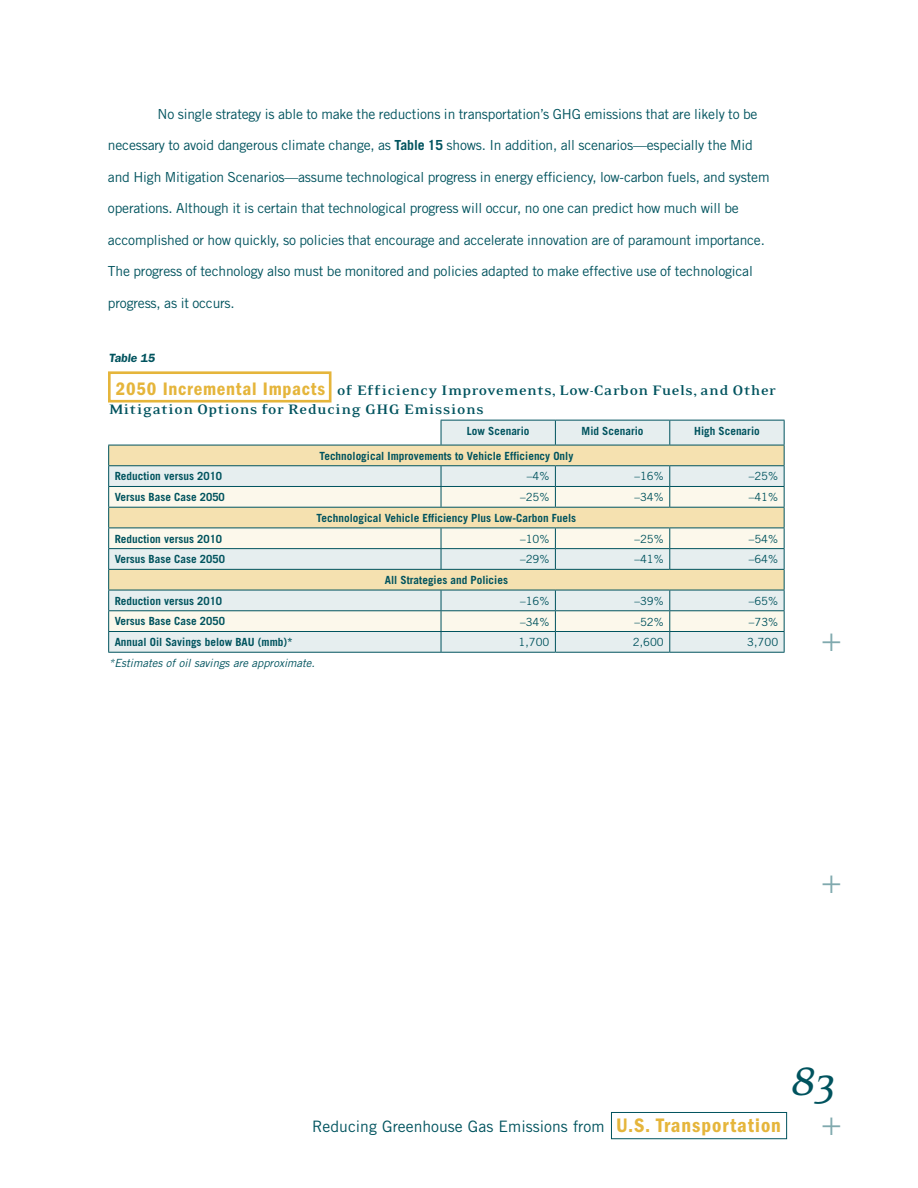
<style>
.page{position:relative;width:918px;height:1188px;background:#fff}
.page>*{position:absolute;margin:0;border:0;box-sizing:border-box;transform-origin:0 0}
.t1{font:italic 45px "Eidetic Serif";color:#00535e}
.t2{font:300 expanded 30px "Akzidenz Grotesk BE";color:#80a9ae}
.t3{font:700 15.75px/19.5px "Eidetic Serif";letter-spacing:.01em;color:#00535e;scale:1.1 1}
.t4{font:15.75px "Trade Gothic";color:#00535e}
.t5{font:13.8px "Trade Gothic";letter-spacing:-.015em;color:#00535e}
.t6{font:600 12px "ITC Franklin Gothic Std";color:#00535e}
.t7{font:700 11.25px "Trade Gothic";color:#00535e}
.t8{font:11.25px "Trade Gothic";color:#00535e}
.t9{font:italic 11.25px "Trade Gothic";color:#00535e}
.s1{font-weight:700}
.s2{font-family:"ITC Franklin Gothic Std Dm Cd";font-weight:400;font-size:18.75px;color:#e5b53b}
.s3{font-family:"ITC Franklin Gothic Std Dm Cd";font-size:20.25px;color:#e5b53b}
</style>
<div class="page">
<div style="left:611px;top:1112px;width:176px;height:27px;border:1px solid #00535e"></div>
<svg style="left:109px;top:420px;width:675px;height:232px;fill:#e6eeef"></svg>
<svg style="left:109px;top:446px;width:675px;height:40px;background:#ebe6cf"></svg>
<svg style="left:109px;top:487px;width:675px;height:144px;background:#efecd9"></svg>
<hr style="left:441px;top:420px;width:114px;height:1px;background:#00535e">
<svg style="left:441px;top:421px;width:1px;height:24px"></svg>
<hr style="left:555px;top:420px;width:115px;height:1px;background:#00535e">
<svg style="left:555px;top:421px;width:1px;height:24px"></svg>
<hr style="left:670px;top:420px;width:115px;height:1px;background:#00535e">
<svg style="left:669px;top:421px;width:1px;height:24px"></svg>
<hr style="left:108px;top:445px;width:333px;height:1px;background:#00535e">
<hr style="left:441px;top:445px;width:114px;height:1px;background:#00535e">
<hr style="left:555px;top:445px;width:115px;height:1px;background:#00535e">
<hr style="left:670px;top:445px;width:115px;height:1px;background:#00535e">
<hr style="left:108px;top:465px;width:333px;height:1px;background:#00535e">
<hr style="left:441px;top:465px;width:114px;height:1px;background:#00535e">
<hr style="left:555px;top:465px;width:115px;height:1px;background:#00535e">
<hr style="left:670px;top:465px;width:115px;height:1px;background:#00535e">
<hr style="left:108px;top:486px;width:333px;height:1px;background:#00535e">
<hr style="left:441px;top:486px;width:114px;height:1px;background:#00535e">
<svg style="left:441px;top:466px;width:1px;height:41px"></svg>
<hr style="left:555px;top:486px;width:115px;height:1px;background:#00535e">
<svg style="left:555px;top:466px;width:1px;height:41px"></svg>
<hr style="left:670px;top:486px;width:115px;height:1px;background:#00535e">
<svg style="left:669px;top:466px;width:1px;height:41px"></svg>
<hr style="left:108px;top:507px;width:333px;height:1px;background:#00535e">
<hr style="left:441px;top:507px;width:114px;height:1px;background:#00535e">
<hr style="left:555px;top:507px;width:115px;height:1px;background:#00535e">
<hr style="left:670px;top:507px;width:115px;height:1px;background:#00535e">
<hr style="left:108px;top:528px;width:333px;height:1px;background:#00535e">
<hr style="left:441px;top:528px;width:114px;height:1px;background:#00535e">
<hr style="left:555px;top:528px;width:115px;height:1px;background:#00535e">
<hr style="left:670px;top:528px;width:115px;height:1px;background:#00535e">
<hr style="left:108px;top:548px;width:333px;height:1px;background:#00535e">
<hr style="left:441px;top:548px;width:114px;height:1px;background:#00535e">
<svg style="left:441px;top:528px;width:1px;height:41px"></svg>
<hr style="left:555px;top:548px;width:115px;height:1px;background:#00535e">
<svg style="left:555px;top:528px;width:1px;height:41px"></svg>
<hr style="left:670px;top:548px;width:115px;height:1px;background:#00535e">
<svg style="left:669px;top:528px;width:1px;height:41px"></svg>
<hr style="left:108px;top:569px;width:333px;height:1px;background:#00535e">
<hr style="left:441px;top:569px;width:114px;height:1px;background:#00535e">
<hr style="left:555px;top:569px;width:115px;height:1px;background:#00535e">
<hr style="left:670px;top:569px;width:115px;height:1px;background:#00535e">
<hr style="left:108px;top:590px;width:333px;height:1px;background:#00535e">
<hr style="left:441px;top:590px;width:114px;height:1px;background:#00535e">
<hr style="left:555px;top:590px;width:115px;height:1px;background:#00535e">
<hr style="left:670px;top:590px;width:115px;height:1px;background:#00535e">
<hr style="left:108px;top:610px;width:333px;height:1px;background:#00535e">
<hr style="left:441px;top:610px;width:114px;height:1px;background:#00535e">
<hr style="left:555px;top:610px;width:115px;height:1px;background:#00535e">
<hr style="left:670px;top:610px;width:115px;height:1px;background:#00535e">
<hr style="left:108px;top:631px;width:333px;height:1px;background:#00535e">
<svg style="left:108px;top:445px;width:1px;height:207px"></svg>
<hr style="left:441px;top:631px;width:114px;height:1px;background:#00535e">
<svg style="left:441px;top:590px;width:1px;height:62px"></svg>
<hr style="left:555px;top:631px;width:115px;height:1px;background:#00535e">
<svg style="left:555px;top:590px;width:1px;height:62px"></svg>
<hr style="left:670px;top:631px;width:115px;height:1px;background:#00535e">
<svg style="left:669px;top:590px;width:1px;height:62px"></svg>
<svg style="left:784px;top:421px;width:1px;height:231px"></svg>
<hr style="left:108px;top:652px;width:333px;height:1px;background:#00535e">
<hr style="left:441px;top:652px;width:114px;height:1px;background:#00535e">
<hr style="left:555px;top:652px;width:115px;height:1px;background:#00535e">
<hr style="left:670px;top:652px;width:115px;height:1px;background:#00535e">
<div style="left:108px;top:371px;width:224px;height:32px;border:3px solid #e5b53b"></div>
<p class="t5" style="left:158px;top:106px;width:602px">No single strategy is able to make the reductions in transportation’s GHG emissions that are likely to be</p>
<p class="t5" style="left:108px;top:137px;width:647px">necessary to avoid dangerous climate change, as <span class="s1">Table 15</span> shows. In addition, all scenarios—especially the Mid</p>
<p class="t5" style="left:108px;top:169px;width:663px">and High Mitigation Scenarios—assume technological progress in energy efficiency, low-carbon fuels, and system</p>
<p class="t5" style="left:108px;top:200px;width:632px">operations. Although it is certain that technological progress will occur, no one can predict how much will be</p>
<p class="t5" style="left:108px;top:232px;width:658px">accomplished or how quickly, so policies that encourage and accelerate innovation are of paramount importance.</p>
<p class="t5" style="left:108px;top:263px;width:646px">The progress of technology also must be monitored and policies adapted to make effective use of technological</p>
<p class="t5" style="left:108px;top:294px;width:128px">progress, as it occurs.</p>
<p class="t6" style="left:109px;top:350px;width:50px">Table 15</p>
<p class="t3" style="left:109px;top:380px;width:608px;text-indent:7px"><span class="s2">2050 Incremental Impacts</span> of Efficiency Improvements, Low-Carbon Fuels, and Other<br>Mitigation Options for Reducing GHG Emissions</p>
<p class="t7" style="left:467px;top:424px;width:64px">Low Scenario</p>
<p class="t7" style="left:582px;top:424px;width:63px">Mid Scenario</p>
<p class="t7" style="left:694px;top:424px;width:67px">High Scenario</p>
<p class="t7" style="left:319px;top:449px;width:255px">Technological Improvements to Vehicle Efficiency Only</p>
<p class="t7" style="left:115px;top:470px;width:109px">Reduction versus 2010</p>
<p class="t8" style="left:527px;top:470px;width:24px">–4%</p>
<p class="t8" style="left:634px;top:470px;width:31px">–16%</p>
<p class="t8" style="left:749px;top:470px;width:31px">–25%</p>
<p class="t7" style="left:115px;top:490px;width:112px">Versus Base Case 2050</p>
<p class="t8" style="left:520px;top:490px;width:31px">–25%</p>
<p class="t8" style="left:634px;top:490px;width:31px">–34%</p>
<p class="t8" style="left:749px;top:490px;width:31px">–41%</p>
<p class="t7" style="left:317px;top:511px;width:261px">Technological Vehicle Efficiency Plus Low-Carbon Fuels</p>
<p class="t7" style="left:115px;top:532px;width:109px">Reduction versus 2010</p>
<p class="t8" style="left:520px;top:532px;width:31px">–10%</p>
<p class="t8" style="left:634px;top:532px;width:31px">–25%</p>
<p class="t8" style="left:749px;top:532px;width:31px">–54%</p>
<p class="t7" style="left:115px;top:552px;width:112px">Versus Base Case 2050</p>
<p class="t8" style="left:520px;top:553px;width:31px">–29%</p>
<p class="t8" style="left:634px;top:553px;width:31px">–41%</p>
<p class="t8" style="left:749px;top:553px;width:31px">–64%</p>
<p class="t7" style="left:385px;top:573px;width:125px">All Strategies and Policies</p>
<p class="t7" style="left:115px;top:594px;width:109px">Reduction versus 2010</p>
<p class="t8" style="left:520px;top:594px;width:31px">–16%</p>
<p class="t8" style="left:634px;top:594px;width:31px">–39%</p>
<p class="t8" style="left:749px;top:594px;width:31px">–65%</p>
<p class="t7" style="left:115px;top:615px;width:112px">Versus Base Case 2050</p>
<p class="t8" style="left:520px;top:615px;width:31px">–34%</p>
<p class="t8" style="left:634px;top:615px;width:31px">–52%</p>
<p class="t8" style="left:749px;top:615px;width:31px">–73%</p>
<p class="t7" style="left:115px;top:635px;width:180px">Annual Oil Savings below BAU (mmb)*</p>
<p class="t8" style="left:519px;top:635px;width:32px">1,700</p>
<p class="t8" style="left:633px;top:635px;width:32px">2,600</p>
<p class="t8" style="left:747px;top:635px;width:32px">3,700</p>
<p class="t9" style="left:109px;top:656px;width:208px">*Estimates of oil savings are approximate.</p>
<h2 class="t2" style="left:821px;top:623px;width:22px">+</h2>
<h2 class="t2" style="left:821px;top:866px;width:22px">+</h2>
<p class="t4" style="left:312px;top:1117px;width:470px">Reducing Greenhouse Gas Emissions from <span class="s3">U.S. Transportation</span></p>
<h1 class="t1" style="left:790px;top:1058px;width:49px">83</h1>
<h2 class="t2" style="left:821px;top:1108px;width:22px">+</h2>
</div>
